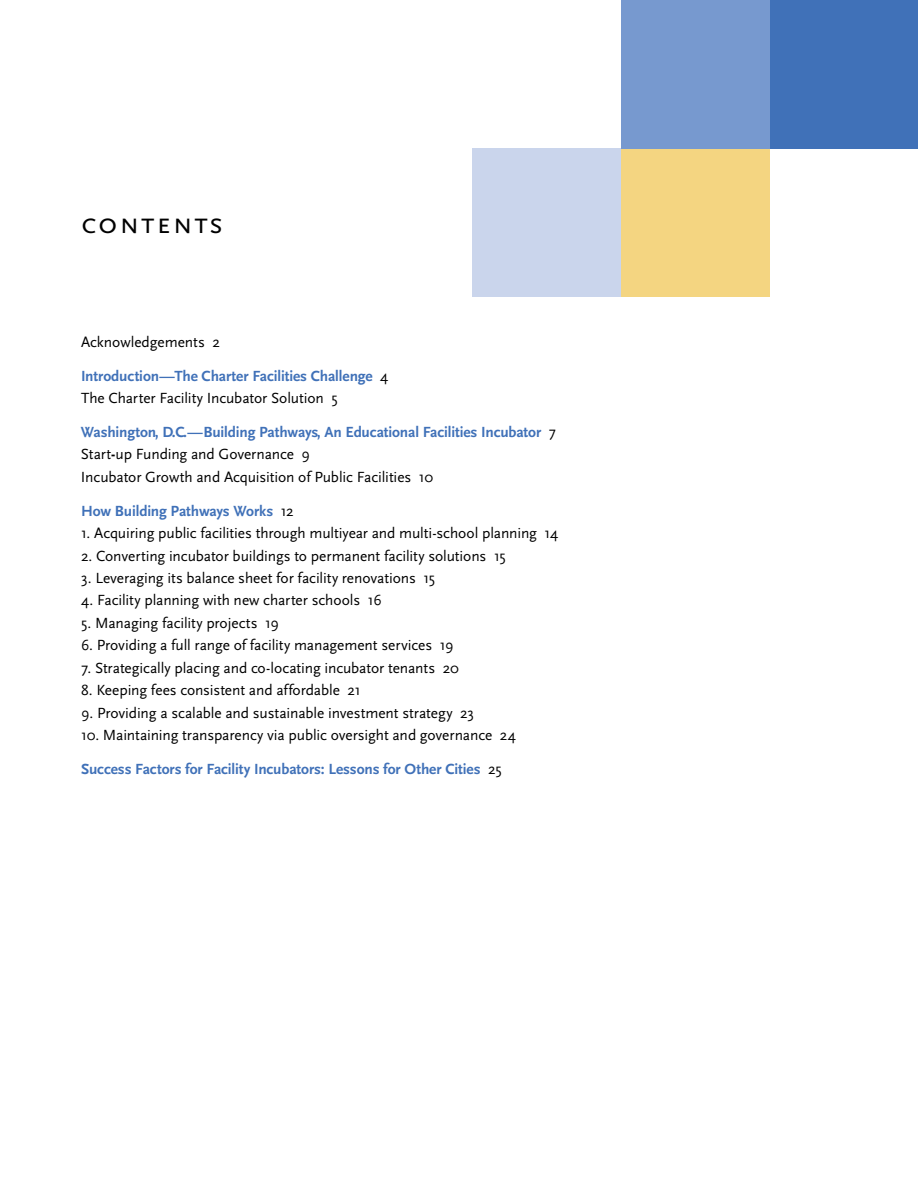
<style>
.page{position:relative;width:918px;height:1188px;background:#fff}
.page>*{position:absolute;margin:0;border:0;box-sizing:border-box;transform-origin:0 0}
.t1{font:30px "Scala Sans Pro";letter-spacing:.06em;color:#000}
.t2{font:15.3px/22.5px "Scala Sans";letter-spacing:-.005em;color:#000}
.t3{font:700 15.3px "Scala Sans Pro";letter-spacing:-.005em;color:#4071b8}
.s1{font-family:"Scala Sans";font-weight:400;color:#000}
.s2{font-weight:700}
</style>
<div class="page">
<div style="left:770px;top:0;width:148px;height:148px;background:#4071b8"></div>
<div style="left:621px;top:148px;width:149px;height:149px;background:#f4d581"></div>
<div style="left:621px;top:0;width:149px;height:148px;background:#7799cf"></div>
<div style="left:472px;top:148px;width:149px;height:149px;background:#cad5ec"></div>
<h1 class="t1" style="left:81px;top:206px;width:140px">Contents</h1>
<p class="t2" style="left:81px;top:331px;width:141px">Acknowledgements 2</p>
<p class="t3" style="left:81px;top:367px;width:309px">Introduction—The Charter Facilities Challenge <span class="s1">4</span></p>
<p class="t2" style="left:81px;top:387px;width:258px">The Charter Facility Incubator Solution 5</p>
<p class="t3" style="left:81px;top:423px;width:477px">Washington, D.C.—Building Pathways, An Educational Facilities Incubator <span class="s1">7</span></p>
<p class="t2" style="left:81px;top:443px;width:354px">Start<span class="s2">-</span>up Funding and Governance 9<br>Incubator Growth and Acquisition of Public Facilities 10</p>
<p class="t3" style="left:81px;top:502px;width:214px">How Building Pathways Works <span class="s1">12</span></p>
<p class="t2" style="left:81px;top:522px;width:479px">1. Acquiring public facilities through multiyear and multi-school planning 14</p>
<p class="t2" style="left:81px;top:545px;width:426px">2. Converting incubator buildings to permanent facility solutions 15</p>
<p class="t2" style="left:81px;top:567px;width:356px">3. Leveraging its balance sheet for facility renovations 15</p>
<p class="t2" style="left:81px;top:590px;width:302px">4. Facility planning with new charter schools 16</p>
<p class="t2" style="left:81px;top:612px;width:200px">5. Managing facility projects 19</p>
<p class="t2" style="left:81px;top:635px;width:374px">6. Providing a full range of facility management services 19</p>
<p class="t2" style="left:81px;top:657px;width:379px">7. Strategically placing and co-locating incubator tenants 20</p>
<p class="t2" style="left:81px;top:680px;width:281px">8. Keeping fees consistent and affordable 21</p>
<p class="t2" style="left:81px;top:702px;width:395px">9. Providing a scalable and sustainable investment strategy 23</p>
<p class="t2" style="left:81px;top:725px;width:436px">10. Maintaining transparency via public oversight and governance 24</p>
<p class="t3" style="left:81px;top:760px;width:422px">Success Factors for Facility Incubators: Lessons for Other Cities <span class="s1">25</span></p>
</div>
